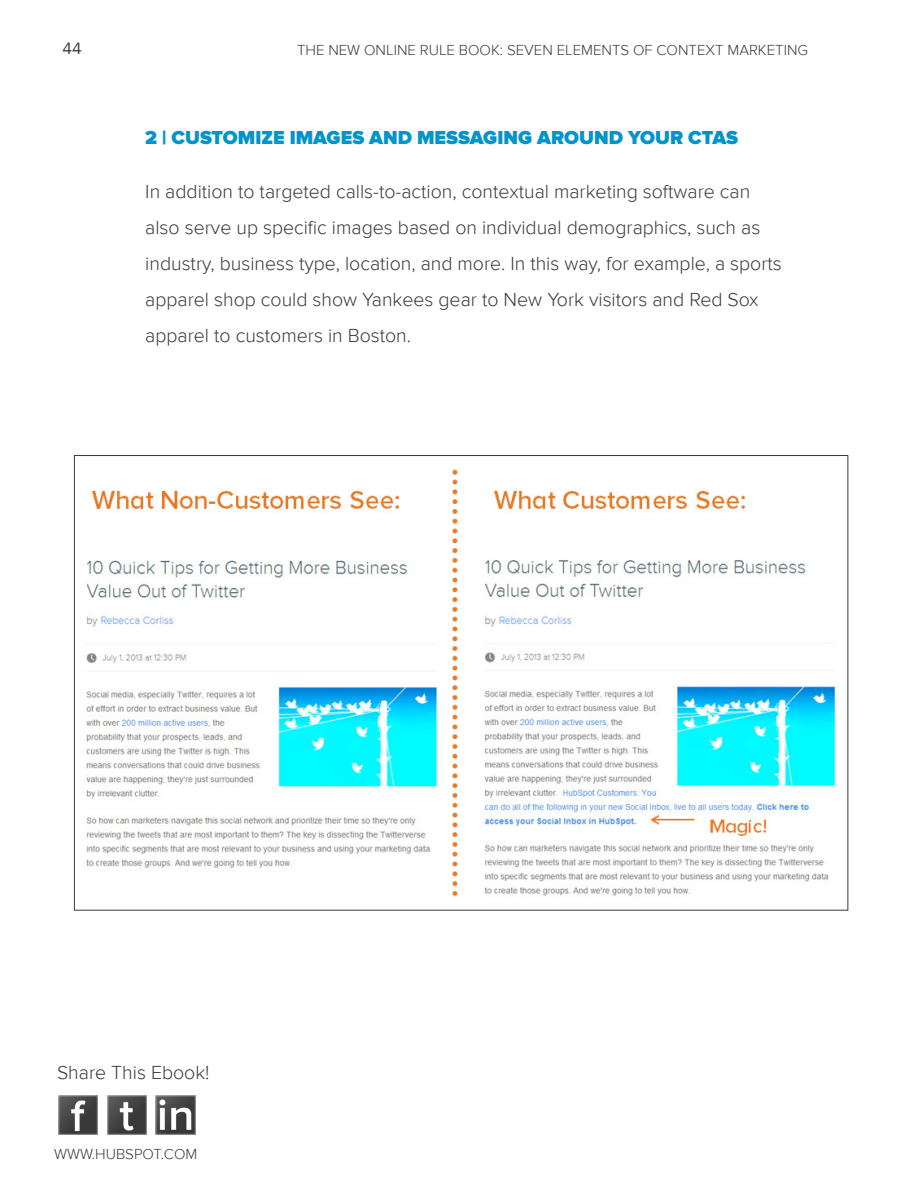
<style>
.page{position:relative;width:918px;height:1188px;background:#fff}
.page>*{position:absolute;margin:0;border:0;box-sizing:border-box;transform-origin:0 0}
.t1{font:300 19.5px/36px "Proxima Nova";color:#393939}
.t2{font:900 19.5px "Proxima Nova";color:#0294cb}
.t3{font:16.5px "Franklin Gothic";color:#393939}
.t4{font:300 15px "Proxima Nova";color:#393939}
</style>
<div class="page">
<img style="left:58px;top:1095px;width:40px;height:40px">
<img style="left:107px;top:1095px;width:39px;height:40px">
<img style="left:156px;top:1095px;width:40px;height:40px">
<img style="left:85px;top:469px;width:750px;height:428px">
<p class="t3" style="left:62px;top:38px;width:21px">44</p>
<p class="t4" style="left:297px;top:42px;width:513px">THE NEW ONLINE RULE BOOK: SEVEN ELEMENTS OF CONTEXT MARKETING</p>
<p class="t2" style="left:145px;top:126px;width:594px">2 | CUSTOMIZE IMAGES AND MESSAGING AROUND YOUR CTAS</p>
<p class="t1" style="left:145px;top:174px;width:638px">In addition to targeted calls-to-action, contextual marketing software can also serve up specific images based on individual demographics, such as industry, business type, location, and more. In this way, for example, a sports apparel shop could show Yankees gear to New York visitors and Red Sox apparel to customers in Boston.</p>
<p class="t1" style="left:57px;top:1055px;width:154px">Share This Ebook!</p>
<p class="t4" style="left:54px;top:1146px;width:145px">WWW.HUBSPOT.COM</p>
</div>
